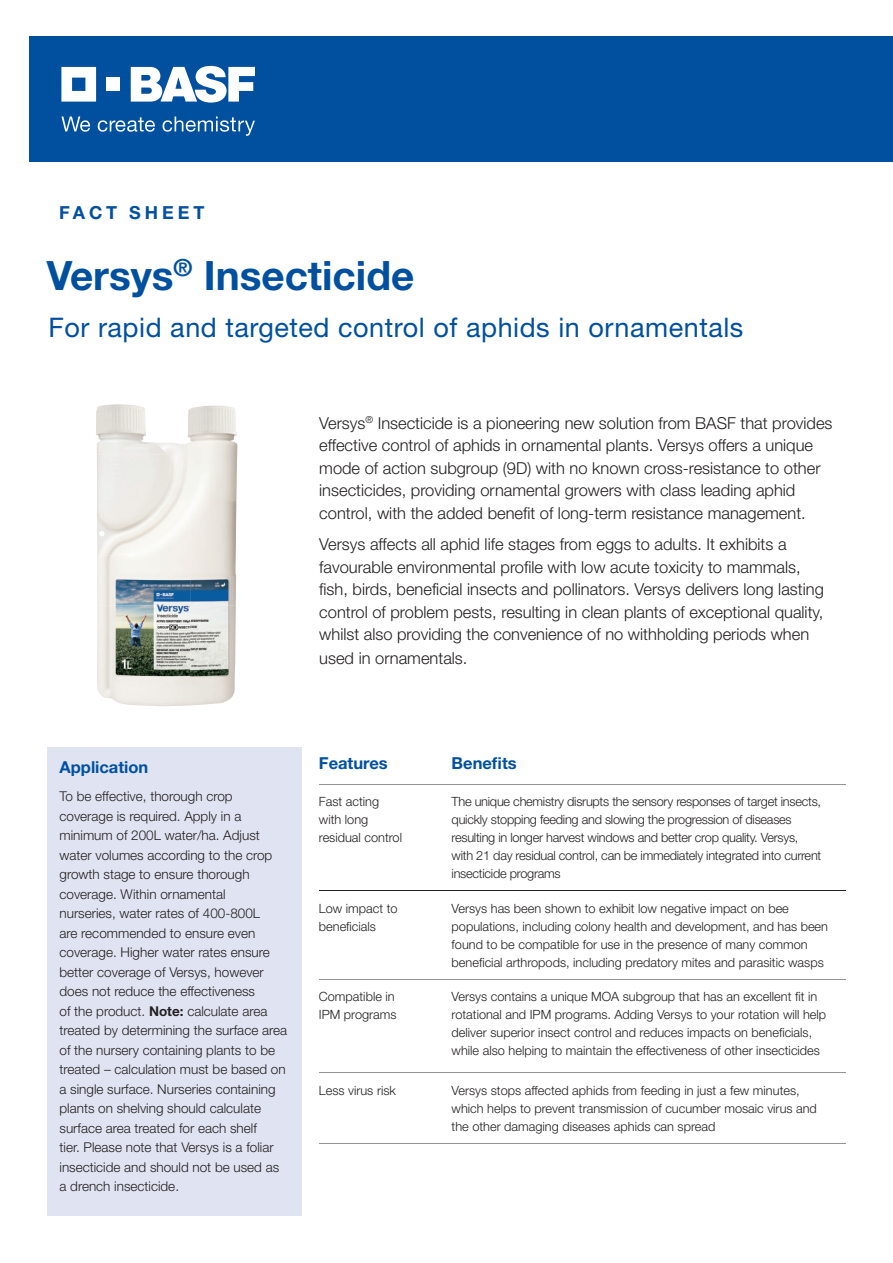
<style>
.page{position:relative;width:893px;height:1263px;background:#fff}
.page>*{position:absolute;margin:0;border:0;box-sizing:border-box;transform-origin:0 0}
.t1{font:700 40.5px "Helvetica Neue LT Std";color:#01509f}
.t2{font:27px "Helvetica Neue LT Std";letter-spacing:.02em;color:#01509f}
.t3{font:700 18px "Helvetica Neue LT Std";letter-spacing:.22em;color:#01509f}
.t4{font:300 16.5px/22.5px "Helvetica Neue LT Std";color:#231f20}
.t5{font:700 16.5px "Helvetica Neue LT Std";color:#01509f}
.t6{font:300 13.5px/19.5px "Helvetica Neue LT Std";color:#231f20}
.t7{font:300 12.75px/18px "Helvetica Neue LT Std";color:#231f20}
.t8{font:300 12.75px/18px "Helvetica Neue LT Std";letter-spacing:-.02em;color:#231f20}
.s1{font-weight:700}
</style>
<div class="page">
<div style="left:29px;top:36px;width:864px;height:126px;background:#01509f"></div>
<svg style="left:61px;top:67px;width:35px;height:35px"></svg>
<div style="left:107px;top:78px;width:13px;height:13px;background:#fff"></div>
<svg style="left:131px;top:66px;width:124px;height:37px"></svg>
<svg style="left:61px;top:116px;width:29px;height:16px"></svg>
<svg style="left:98px;top:117px;width:57px;height:15px"></svg>
<svg style="left:163px;top:116px;width:92px;height:20px"></svg>
<div style="left:47px;top:747px;width:254px;height:469px;background:#e0e4f2"></div>
<hr style="left:319px;top:891px;width:124px;height:1px;background:#231f20">
<hr style="left:443px;top:891px;width:403px;height:1px;background:#231f20">
<hr style="left:319px;top:784px;width:124px;height:1px;background:#939598">
<hr style="left:443px;top:784px;width:403px;height:1px;background:#939598">
<hr style="left:319px;top:979px;width:124px;height:1px;background:#939598">
<hr style="left:443px;top:979px;width:403px;height:1px;background:#939598">
<hr style="left:319px;top:1073px;width:124px;height:1px;background:#939598">
<hr style="left:443px;top:1073px;width:403px;height:1px;background:#939598">
<hr style="left:319px;top:1143px;width:124px;height:1px;background:#939598">
<hr style="left:443px;top:1143px;width:403px;height:1px;background:#939598">
<img style="left:96px;top:404px;width:141px;height:302px">
<h3 class="t3" style="left:59px;top:201px;width:147px">FACT SHEET</h3>
<h1 class="t1" style="left:47px;top:250px;width:369px">Versys<sup>®</sup> Insecticide</h1>
<h2 class="t2" style="left:48px;top:312px;width:697px">For rapid and targeted control of aphids in ornamentals</h2>
<p class="t4" style="left:319px;top:411px;width:515px">Versys<sup>®</sup> Insecticide is a pioneering new solution from BASF that provides effective control of aphids in ornamental plants. Versys offers a unique mode of action subgroup (9D) with no known cross-resistance to other insecticides, providing ornamental growers with class leading aphid control, with the added benefit of long-term resistance management.</p>
<p class="t4" style="left:319px;top:532px;width:506px">Versys affects all aphid life stages from eggs to adults. It exhibits a favourable environmental profile with low acute toxicity to mammals, fish, birds, beneficial insects and pollinators. Versys delivers long lasting control of problem pests, resulting in clean plants of exceptional quality, whilst also providing the convenience of no withholding periods when</p>
<p class="t4" style="left:319px;top:646px;width:150px">used in ornamentals.</p>
<p class="t5" style="left:60px;top:757px;width:90px">Application</p>
<p class="t6" style="left:60px;top:786px;width:229px">To be effective, thorough crop coverage is required. Apply in a minimum of 200L water/ha. Adjust water volumes according to the crop growth stage to ensure thorough coverage. Within ornamental<br>nurseries, water rates of 400-800L<br>are recommended to ensure even coverage. Higher water rates ensure better coverage of Versys, however does not reduce the effectiveness<br>of the product. <span class="s1">Note:</span> calculate area treated by determining the surface area of the nursery containing plants to be treated – calculation must be based on a single surface. Nurseries containing plants on shelving should calculate surface area treated for each shelf<br>tier. Please note that Versys is a foliar insecticide and should not be used as a drench insecticide.</p>
<p class="t5" style="left:319px;top:753px;width:70px">Features</p>
<p class="t5" style="left:452px;top:753px;width:67px">Benefits</p>
<p class="t7" style="left:319px;top:792px;width:85px">Fast acting with long residual control</p>
<p class="t8" style="left:452px;top:792px;width:371px">The unique chemistry disrupts the sensory responses of target insects, quickly stopping feeding and slowing the progression of diseases resulting in longer harvest windows and better crop quality. Versys, with 21 day residual control, can be immediately integrated into current insecticide programs</p>
<p class="t7" style="left:319px;top:899px;width:80px">Low impact to beneficials</p>
<p class="t7" style="left:452px;top:899px;width:378px">Versys has been shown to exhibit low negative impact on bee populations, including colony health and development, and has been found to be compatible for use in the presence of many common beneficial arthropods, including predatory mites and parasitic wasps</p>
<p class="t7" style="left:319px;top:987px;width:79px">Compatible in<br>IPM programs</p>
<p class="t7" style="left:452px;top:987px;width:376px">Versys contains a unique MOA subgroup that has an excellent fit in rotational and IPM programs. Adding Versys to your rotation will help deliver superior insect control and reduces impacts on beneficials, while also helping to maintain the effectiveness of other insecticides</p>
<p class="t7" style="left:319px;top:1081px;width:78px">Less virus risk</p>
<p class="t7" style="left:452px;top:1081px;width:367px">Versys stops affected aphids from feeding in just a few minutes, which helps to prevent transmission of cucumber mosaic virus and the other damaging diseases aphids can spread</p>
</div>
